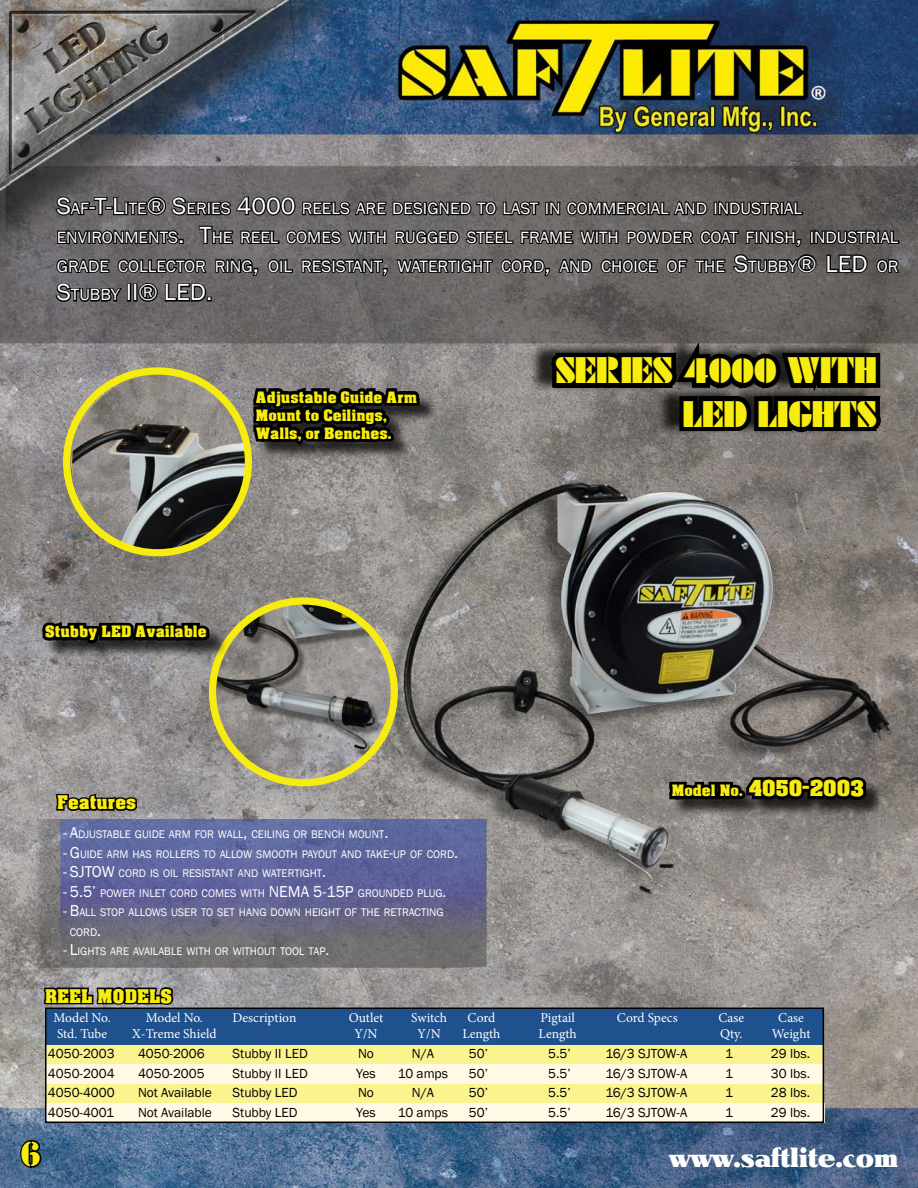
<style>
.page{position:relative;width:918px;height:1188px;background:#fff}
.page>*{position:absolute;margin:0;border:0;box-sizing:border-box;transform-origin:0 0}
.t1{font:36px "Dayton";color:#f7ec0f}
.t2{font:36px "Stencil";color:#f7ec0f}
.t3{font:27px "Notram";color:#fff}
.Description{font:24px "Franklin Gothic";color:#fff;scale:1.04 1}
.t4{font:21px "Acme Font";color:#f7ec0f}
.Parts_Lists_Heading{font:18px "Acme Font";color:#f7ec0f}
.Description-2{font:16.8px/28.8px "Franklin Gothic";color:#fff;scale:1.04 1}
.Features{font:16.2px "Franklin Gothic";color:#fff}
.t5{font:15px/18px "Acme Font";color:#f7ec0f}
.Stubby_2_Parts_Lists{font:13.5px "Franklin Gothic";color:#000}
.Stubby_2_Parts_Lists-2{font:13.5px "Minion Pro";color:#fff}
.Parts_Lists_Heading-2{font:13.5px "Minion Pro";color:#fff}
.Features-2{font:11.4px/19.5px "Franklin Gothic";color:#fff}
.s1{font-size:24px}
.s2{font-size:16.8px}
.s3{font-size:16.2px}
.s4{font-size:15px}
</style>
<div class="page">
<img style="left:0;top:0;width:918px;height:1188px">
<div style="left:46px;top:1009px;width:777px;height:36px;background:#1f518e"></div>
<div style="left:45px;top:1045px;width:779px;height:20px;background:#fbf38e"></div>
<div style="left:45px;top:1065px;width:779px;height:19px;background:#fff9e5"></div>
<div style="left:45px;top:1084px;width:779px;height:20px;background:#fbf38e"></div>
<div style="left:45px;top:1104px;width:779px;height:19px;background:#fff9e5"></div>
<div style="left:45px;top:1008px;width:779px;height:115px;border:2px solid #000"></div>
<svg style="left:43px;top:983px;width:132px;height:36px"></svg>
<svg style="left:19px;top:1138px;width:25px;height:32px"></svg>
<div style="left:384px;top:484px;width:506px;height:428px;background:#000;opacity:.4"></div>
<img style="left:400px;top:480px;width:500px;height:417px">
<img style="left:20px;top:820px;width:476px;height:148px">
<svg style="left:55px;top:743px;width:84px;height:70px;background:#848181"></svg>
<img style="left:213px;top:601px;width:181px;height:182px;border-radius:91px">
<div style="left:209px;top:597px;width:189px;height:189px;border:7px solid #f7ec0f;border-radius:50%"></div>
<img style="left:67px;top:371px;width:181px;height:182px;border-radius:91px">
<div style="left:45px;top:625px;width:183px;height:36px;background:#000;opacity:.75"></div>
<svg style="left:37px;top:509px;width:175px;height:174px;background:#737068"></svg>
<svg style="left:54px;top:191px;width:848px;height:274px;background:#5b5855"></svg>
<div style="left:672px;top:779px;width:213px;height:39px;background:#000;opacity:.75"></div>
<svg style="left:664px;top:772px;width:207px;height:69px;background:#595654"></svg>
<p class="Description-2" style="left:57px;top:194px;width:718px"><span class="s1">S</span>AF<span class="s1">-T-L</span>ITE<span class="s1">® S</span>ERIES <span class="s1">4000</span> REELS ARE DESIGNED TO LAST IN COMMERCIAL AND INDUSTRIAL</p>
<p class="Description-2" style="left:57px;top:223px;width:811px">ENVIRONMENTS<span class="s1">. T</span>HE REEL COMES WITH RUGGED STEEL FRAME WITH POWDER COAT FINISH<span class="s1">,</span> INDUSTRIAL<br>GRADE COLLECTOR RING<span class="s1">,</span> OIL RESISTANT<span class="s1">,</span> WATERTIGHT CORD<span class="s1">,</span> AND CHOICE OF THE <span class="s1">S</span>TUBBY<span class="s1">® LED</span></p>
<p class="Description-2" style="left:877px;top:252px;width:22px">OR</p>
<p class="Description" style="left:57px;top:278px;width:151px">S<span class="s2">TUBBY</span> II® LED.</p>
<p class="t5" style="left:256px;top:388px;width:163px">Adjustable Guide Arm<br>Mount to Ceilings,</p>
<p class="t5" style="left:256px;top:424px;width:137px">Walls, or Benches.</p>
<p class="t1" style="left:556px;top:349px;width:322px">SERIES 4000 WITH</p>
<p class="t1" style="left:683px;top:392px;width:195px">LED LIGHTS</p>
<p class="t5" style="left:45px;top:622px;width:163px">Stubby LED Available</p>
<p class="Parts_Lists_Heading" style="left:57px;top:791px;width:81px">Features</p>
<p class="Features-2" style="left:63px;top:825px;width:327px"><span class="s3">- A</span>DJUSTABLE GUIDE ARM FOR WALL<span class="s3">,</span> CEILING OR BENCH MOUNT<span class="s3">.</span></p>
<p class="Features-2" style="left:63px;top:844px;width:397px"><span class="s3">- G</span> UIDE ARM HAS ROLLERS TO ALLOW SMOOTH PAYOUT AND TAKE<span class="s3">-</span>UP OF CORD<span class="s3">.</span></p>
<p class="Features" style="left:63px;top:862px;width:33px">- SJTOW</p>
<p class="Features-2" style="left:119px;top:864px;width:209px">CORD IS OIL RESISTANT AND WATERTIGHT<span class="s3">.</span></p>
<p class="Features-2" style="left:63px;top:883px;width:217px"><span class="s3">- 5.5’</span> POWER INLET CORD COMES WITH <span class="s3">NEMA</span></p>
<p class="Features-2" style="left:313px;top:883px;width:135px"><span class="s3">5-15P</span> GROUNDED PLUG<span class="s3">.</span></p>
<p class="Features-2" style="left:70px;top:903px;width:375px;text-indent:-7px"><span class="s3">- B</span>ALL STOP ALLOWS USER TO SET HANG DOWN HEIGHT OF THE RETRACTING<br>CORD<span class="s3">.</span></p>
<p class="Features-2" style="left:63px;top:942px;width:268px"><span class="s3">- L</span>IGHTS ARE AVAILABLE WITH OR WITHOUT TOOL TAP<span class="s3">.</span></p>
<p class="Parts_Lists_Heading" style="left:45px;top:984px;width:129px">REEL MODELS</p>
<p class="Parts_Lists_Heading-2" style="left:54px;top:1008px;width:59px">Model No.</p>
<p class="Parts_Lists_Heading-2" style="left:57px;top:1025px;width:52px">Std. Tube</p>
<p class="Parts_Lists_Heading-2" style="left:146px;top:1008px;width:59px">Model No.</p>
<p class="Parts_Lists_Heading-2" style="left:132px;top:1025px;width:86px">X-Treme Shield</p>
<p class="Parts_Lists_Heading-2" style="left:232px;top:1008px;width:65px">Description</p>
<p class="Parts_Lists_Heading-2" style="left:349px;top:1008px;width:36px">Outlet</p>
<p class="Stubby_2_Parts_Lists-2" style="left:355px;top:1025px;width:25px">Y/N</p>
<p class="Stubby_2_Parts_Lists-2" style="left:411px;top:1008px;width:37px">Switch</p>
<p class="Stubby_2_Parts_Lists-2" style="left:418px;top:1025px;width:25px">Y/N</p>
<p class="Stubby_2_Parts_Lists-2" style="left:468px;top:1008px;width:29px">Cord</p>
<p class="Stubby_2_Parts_Lists-2" style="left:462px;top:1025px;width:40px">Length</p>
<p class="Stubby_2_Parts_Lists-2" style="left:540px;top:1008px;width:36px">Pigtail</p>
<p class="Stubby_2_Parts_Lists-2" style="left:539px;top:1025px;width:40px">Length</p>
<p class="t4" style="left:672px;top:775px;width:194px"><span class="s4">Model No.</span> 4050-2003</p>
<p class="Stubby_2_Parts_Lists-2" style="left:617px;top:1008px;width:62px">Cord Specs</p>
<p class="Stubby_2_Parts_Lists-2" style="left:718px;top:1008px;width:27px">Case</p>
<p class="Stubby_2_Parts_Lists-2" style="left:720px;top:1025px;width:24px">Qty.</p>
<p class="Stubby_2_Parts_Lists-2" style="left:778px;top:1008px;width:27px">Case</p>
<p class="Stubby_2_Parts_Lists-2" style="left:772px;top:1025px;width:40px">Weight</p>
<p class="Stubby_2_Parts_Lists" style="left:48px;top:1045px;width:68px">4050-2003</p>
<p class="Stubby_2_Parts_Lists" style="left:138px;top:1045px;width:68px">4050-2006</p>
<p class="Stubby_2_Parts_Lists" style="left:233px;top:1045px;width:77px">Stubby II LED</p>
<p class="Stubby_2_Parts_Lists" style="left:358px;top:1045px;width:17px">No</p>
<p class="Stubby_2_Parts_Lists" style="left:412px;top:1045px;width:24px">N/A</p>
<p class="Stubby_2_Parts_Lists" style="left:469px;top:1045px;width:21px">50’</p>
<p class="Stubby_2_Parts_Lists" style="left:548px;top:1045px;width:24px">5.5’</p>
<p class="Stubby_2_Parts_Lists" style="left:605px;top:1045px;width:84px">16/3 SJTOW-A</p>
<p class="Stubby_2_Parts_Lists" style="left:725px;top:1045px;width:9px">1</p>
<p class="Stubby_2_Parts_Lists" style="left:771px;top:1045px;width:41px">29 lbs.</p>
<p class="Stubby_2_Parts_Lists" style="left:48px;top:1065px;width:68px">4050-2004</p>
<p class="Stubby_2_Parts_Lists" style="left:138px;top:1065px;width:68px">4050-2005</p>
<p class="Stubby_2_Parts_Lists" style="left:233px;top:1065px;width:77px">Stubby II LED</p>
<p class="Stubby_2_Parts_Lists" style="left:356px;top:1065px;width:21px">Yes</p>
<p class="Stubby_2_Parts_Lists" style="left:398px;top:1065px;width:52px">10 amps</p>
<p class="Stubby_2_Parts_Lists" style="left:469px;top:1065px;width:21px">50’</p>
<p class="Stubby_2_Parts_Lists" style="left:548px;top:1065px;width:24px">5.5’</p>
<p class="Stubby_2_Parts_Lists" style="left:605px;top:1065px;width:84px">16/3 SJTOW-A</p>
<p class="Stubby_2_Parts_Lists" style="left:725px;top:1065px;width:9px">1</p>
<p class="Stubby_2_Parts_Lists" style="left:771px;top:1065px;width:41px">30 lbs.</p>
<p class="Stubby_2_Parts_Lists" style="left:48px;top:1084px;width:68px">4050-4000</p>
<p class="Stubby_2_Parts_Lists" style="left:138px;top:1084px;width:76px">Not Available</p>
<p class="Stubby_2_Parts_Lists" style="left:233px;top:1084px;width:67px">Stubby LED</p>
<p class="Stubby_2_Parts_Lists" style="left:358px;top:1084px;width:17px">No</p>
<p class="Stubby_2_Parts_Lists" style="left:412px;top:1084px;width:24px">N/A</p>
<p class="Stubby_2_Parts_Lists" style="left:469px;top:1084px;width:21px">50’</p>
<p class="Stubby_2_Parts_Lists" style="left:548px;top:1084px;width:24px">5.5’</p>
<p class="Stubby_2_Parts_Lists" style="left:605px;top:1084px;width:84px">16/3 SJTOW-A</p>
<p class="Stubby_2_Parts_Lists" style="left:725px;top:1084px;width:9px">1</p>
<p class="Stubby_2_Parts_Lists" style="left:771px;top:1084px;width:41px">28 lbs.</p>
<p class="Stubby_2_Parts_Lists" style="left:48px;top:1104px;width:68px">4050-4001</p>
<p class="Stubby_2_Parts_Lists" style="left:138px;top:1104px;width:76px">Not Available</p>
<p class="Stubby_2_Parts_Lists" style="left:233px;top:1104px;width:67px">Stubby LED</p>
<p class="Stubby_2_Parts_Lists" style="left:356px;top:1104px;width:21px">Yes</p>
<p class="Stubby_2_Parts_Lists" style="left:398px;top:1104px;width:52px">10 amps</p>
<p class="Stubby_2_Parts_Lists" style="left:469px;top:1104px;width:21px">50’</p>
<p class="Stubby_2_Parts_Lists" style="left:548px;top:1104px;width:24px">5.5’</p>
<p class="Stubby_2_Parts_Lists" style="left:605px;top:1104px;width:84px">16/3 SJTOW-A</p>
<p class="Stubby_2_Parts_Lists" style="left:725px;top:1104px;width:9px">1</p>
<p class="Stubby_2_Parts_Lists" style="left:771px;top:1104px;width:41px">29 lbs.</p>
<p class="t2" style="left:20px;top:1133px;width:22px">6</p>
<p class="t3" style="left:669px;top:1142px;width:231px">www.saftlite.com</p>
</div>
